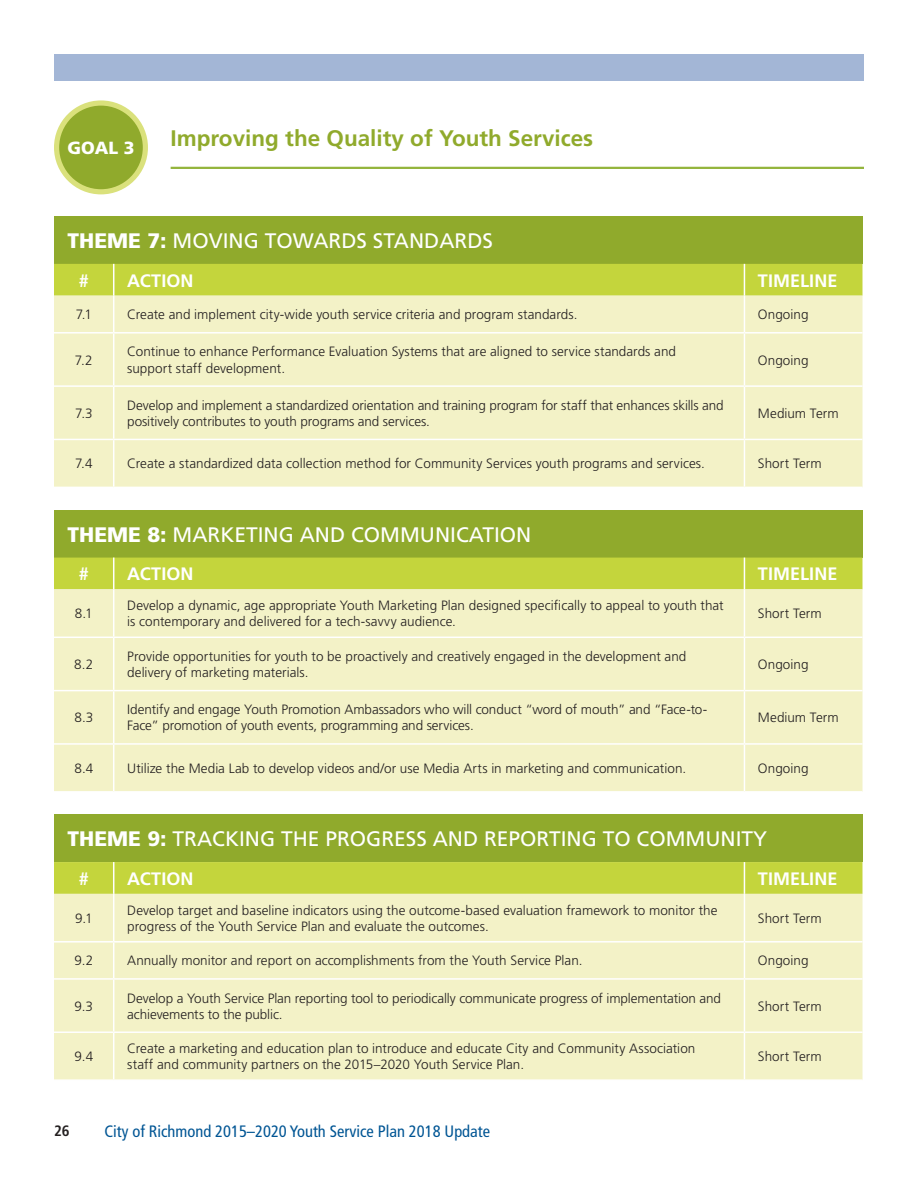
<style>
.page{position:relative;width:918px;height:1188px;background:#fff}
.page>*{position:absolute;margin:0;border:0;box-sizing:border-box;transform-origin:0 0}
.Appenidx_B_-_Goal_3{font:700 22.5px "Frutiger LT Std";color:#90aa2c}
.Table_Heading{font:21px "Frutiger LT Std";color:#fff}
.Table_Subheading{font:700 18px "Frutiger LT Std";letter-spacing:.005em;color:#fff}
.Goal_Number{font:900 17.55px "Frutiger LT Std";color:#fff}
.t1{font:condensed 16.5px "Frutiger LT Std";color:#005594}
.t2{font:700 condensed 15px "Frutiger LT Std";color:#231f20}
.Table_Body{font:300 13.5px/16.2px "Frutiger LT Std";color:#231f20}
.s1{font-weight:900}
</style>
<div class="page">
<div style="left:57px;top:103px;width:88px;height:89px;background:#90aa2c;border-radius:50%"></div>
<div style="left:54px;top:100px;width:94px;height:94px;border:5px solid #dae17c;border-radius:50%"></div>
<hr style="left:171px;top:167px;width:693px;height:2px;background:#94b53d">
<div style="left:54px;top:217px;width:808px;height:47px;background:#90aa2c"></div>
<div style="left:54px;top:264px;width:808px;height:32px;background:#c4d53c"></div>
<div style="left:54px;top:296px;width:808px;height:191px;background:#f3f2c7"></div>
<hr style="left:113px;top:264px;width:1px;height:32px;background:#fff">
<hr style="left:744px;top:264px;width:1px;height:32px;background:#fff">
<hr style="left:113px;top:296px;width:1px;height:36px;background:#fff">
<hr style="left:744px;top:296px;width:1px;height:36px;background:#fff">
<hr style="left:54px;top:332px;width:60px;height:2px;background:#fff">
<hr style="left:114px;top:332px;width:630px;height:2px;background:#fff">
<hr style="left:113px;top:334px;width:1px;height:51px;background:#fff">
<hr style="left:744px;top:332px;width:118px;height:2px;background:#fff">
<hr style="left:744px;top:334px;width:1px;height:51px;background:#fff">
<hr style="left:54px;top:385px;width:60px;height:2px;background:#fff">
<hr style="left:114px;top:385px;width:630px;height:2px;background:#fff">
<hr style="left:113px;top:387px;width:1px;height:52px;background:#fff">
<hr style="left:744px;top:385px;width:118px;height:2px;background:#fff">
<hr style="left:744px;top:387px;width:1px;height:52px;background:#fff">
<hr style="left:54px;top:439px;width:60px;height:1px;background:#fff">
<hr style="left:114px;top:439px;width:630px;height:1px;background:#fff">
<hr style="left:113px;top:440px;width:1px;height:47px;background:#fff">
<hr style="left:744px;top:439px;width:118px;height:1px;background:#fff">
<hr style="left:744px;top:440px;width:1px;height:47px;background:#fff">
<div style="left:54px;top:510px;width:808px;height:48px;background:#90aa2c"></div>
<div style="left:54px;top:558px;width:808px;height:31px;background:#c4d53c"></div>
<div style="left:54px;top:589px;width:808px;height:202px;background:#f3f2c7"></div>
<hr style="left:113px;top:558px;width:1px;height:31px;background:#fff">
<hr style="left:744px;top:558px;width:1px;height:31px;background:#fff">
<hr style="left:113px;top:589px;width:1px;height:48px;background:#fff">
<hr style="left:744px;top:589px;width:1px;height:48px;background:#fff">
<hr style="left:54px;top:637px;width:60px;height:1px;background:#fff">
<hr style="left:114px;top:637px;width:630px;height:1px;background:#fff">
<hr style="left:113px;top:638px;width:1px;height:52px;background:#fff">
<hr style="left:744px;top:637px;width:118px;height:1px;background:#fff">
<hr style="left:744px;top:638px;width:1px;height:52px;background:#fff">
<hr style="left:54px;top:690px;width:60px;height:1px;background:#fff">
<hr style="left:114px;top:690px;width:630px;height:1px;background:#fff">
<hr style="left:113px;top:691px;width:1px;height:52px;background:#fff">
<hr style="left:744px;top:690px;width:118px;height:1px;background:#fff">
<hr style="left:744px;top:691px;width:1px;height:52px;background:#fff">
<hr style="left:54px;top:743px;width:60px;height:2px;background:#fff">
<hr style="left:114px;top:743px;width:630px;height:2px;background:#fff">
<hr style="left:113px;top:745px;width:1px;height:46px;background:#fff">
<hr style="left:744px;top:743px;width:118px;height:2px;background:#fff">
<hr style="left:744px;top:745px;width:1px;height:46px;background:#fff">
<div style="left:54px;top:815px;width:808px;height:47px;background:#90aa2c"></div>
<div style="left:54px;top:862px;width:808px;height:32px;background:#c4d53c"></div>
<div style="left:54px;top:894px;width:808px;height:185px;background:#f3f2c7"></div>
<hr style="left:113px;top:862px;width:1px;height:32px;background:#fff">
<hr style="left:744px;top:862px;width:1px;height:32px;background:#fff">
<hr style="left:113px;top:894px;width:1px;height:47px;background:#fff">
<hr style="left:744px;top:894px;width:1px;height:47px;background:#fff">
<hr style="left:54px;top:941px;width:60px;height:2px;background:#fff">
<hr style="left:114px;top:941px;width:630px;height:2px;background:#fff">
<hr style="left:113px;top:943px;width:1px;height:35px;background:#fff">
<hr style="left:744px;top:941px;width:118px;height:2px;background:#fff">
<hr style="left:744px;top:943px;width:1px;height:35px;background:#fff">
<hr style="left:54px;top:978px;width:60px;height:2px;background:#fff">
<hr style="left:114px;top:978px;width:630px;height:2px;background:#fff">
<hr style="left:113px;top:980px;width:1px;height:51px;background:#fff">
<hr style="left:744px;top:978px;width:118px;height:2px;background:#fff">
<hr style="left:744px;top:980px;width:1px;height:51px;background:#fff">
<hr style="left:54px;top:1031px;width:60px;height:2px;background:#fff">
<hr style="left:114px;top:1031px;width:630px;height:2px;background:#fff">
<hr style="left:113px;top:1033px;width:1px;height:46px;background:#fff">
<hr style="left:744px;top:1031px;width:118px;height:2px;background:#fff">
<hr style="left:744px;top:1033px;width:1px;height:46px;background:#fff">
<div style="left:54px;top:54px;width:810px;height:27px;background:#a3b6d6"></div>
<p class="Goal_Number" style="left:67px;top:137px;width:69px">GOAL 3</p>
<p class="Appenidx_B_-_Goal_3" style="left:171px;top:125px;width:424px">Improving the Quality of Youth Services</p>
<p class="Table_Heading" style="left:68px;top:228px;width:427px"><span class="s1">THEME 7:</span> MOVING TOWARDS STANDARDS</p>
<p class="Table_Subheading" style="left:79px;top:270px;width:12px">#</p>
<p class="Table_Subheading" style="left:127px;top:270px;width:68px">ACTION</p>
<p class="Table_Subheading" style="left:758px;top:270px;width:81px">TIMELINE</p>
<p class="Table_Body" style="left:76px;top:307px;width:18px">7.1</p>
<p class="Table_Body" style="left:127px;top:307px;width:452px">Create and implement city-wide youth service criteria and program standards.</p>
<p class="Table_Body" style="left:758px;top:307px;width:52px">Ongoing</p>
<p class="Table_Body" style="left:75px;top:352px;width:19px">7.2</p>
<p class="Table_Body" style="left:127px;top:344px;width:550px">Continue to enhance Performance Evaluation Systems that are aligned to service standards and support staff development.</p>
<p class="Table_Body" style="left:758px;top:352px;width:52px">Ongoing</p>
<p class="Table_Body" style="left:75px;top:405px;width:19px">7.3</p>
<p class="Table_Body" style="left:127px;top:397px;width:598px">Develop and implement a standardized orientation and training program for staff that enhances skills and positively contributes to youth programs and services.</p>
<p class="Table_Body" style="left:758px;top:405px;width:82px">Medium Term</p>
<p class="Table_Body" style="left:75px;top:456px;width:19px">7.4</p>
<p class="Table_Body" style="left:127px;top:456px;width:579px">Create a standardized data collection method for Community Services youth programs and services.</p>
<p class="Table_Body" style="left:758px;top:456px;width:65px">Short Term</p>
<p class="Table_Heading" style="left:68px;top:522px;width:465px"><span class="s1">THEME 8:</span> MARKETING AND COMMUNICATION</p>
<p class="Table_Subheading" style="left:79px;top:563px;width:12px">#</p>
<p class="Table_Subheading" style="left:127px;top:563px;width:68px">ACTION</p>
<p class="Table_Subheading" style="left:758px;top:563px;width:81px">TIMELINE</p>
<p class="Table_Body" style="left:75px;top:606px;width:19px">8.1</p>
<p class="Table_Body" style="left:127px;top:598px;width:598px">Develop a dynamic, age appropriate Youth Marketing Plan designed specifically to appeal to youth that is contemporary and delivered for a tech-savvy audience.</p>
<p class="Table_Body" style="left:758px;top:606px;width:65px">Short Term</p>
<p class="Table_Body" style="left:74px;top:656px;width:21px">8.2</p>
<p class="Table_Body" style="left:127px;top:648px;width:561px">Provide opportunities for youth to be proactively and creatively engaged in the development and delivery of marketing materials.</p>
<p class="Table_Body" style="left:758px;top:656px;width:52px">Ongoing</p>
<p class="Table_Body" style="left:74px;top:710px;width:20px">8.3</p>
<p class="Table_Body" style="left:127px;top:702px;width:582px">Identify and engage Youth Promotion Ambassadors who will conduct “word of mouth” and “Face-to-<br>Face” promotion of youth events, programming and services.</p>
<p class="Table_Body" style="left:758px;top:710px;width:82px">Medium Term</p>
<p class="Table_Body" style="left:74px;top:760px;width:21px">8.4</p>
<p class="Table_Body" style="left:127px;top:760px;width:561px">Utilize the Media Lab to develop videos and/or use Media Arts in marketing and communication.</p>
<p class="Table_Body" style="left:758px;top:760px;width:52px">Ongoing</p>
<p class="Table_Heading" style="left:68px;top:827px;width:701px"><span class="s1">THEME 9:</span> TRACKING THE PROGRESS AND REPORTING TO COMMUNITY</p>
<p class="Table_Subheading" style="left:79px;top:868px;width:12px">#</p>
<p class="Table_Subheading" style="left:127px;top:868px;width:68px">ACTION</p>
<p class="Table_Subheading" style="left:758px;top:868px;width:81px">TIMELINE</p>
<p class="Table_Body" style="left:75px;top:910px;width:19px">9.1</p>
<p class="Table_Body" style="left:127px;top:902px;width:592px">Develop target and baseline indicators using the outcome-based evaluation framework to monitor the progress of the Youth Service Plan and evaluate the outcomes.</p>
<p class="Table_Body" style="left:758px;top:910px;width:65px">Short Term</p>
<p class="Table_Body" style="left:74px;top:953px;width:20px">9.2</p>
<p class="Table_Body" style="left:127px;top:953px;width:457px">Annually monitor and report on accomplishments from the Youth Service Plan.</p>
<p class="Table_Body" style="left:758px;top:953px;width:52px">Ongoing</p>
<p class="Table_Body" style="left:75px;top:998px;width:20px">9.3</p>
<p class="Table_Body" style="left:127px;top:990px;width:595px">Develop a Youth Service Plan reporting tool to periodically communicate progress of implementation and achievements to the public.</p>
<p class="Table_Body" style="left:758px;top:998px;width:65px">Short Term</p>
<p class="Table_Body" style="left:75px;top:1049px;width:20px">9.4</p>
<p class="Table_Body" style="left:127px;top:1041px;width:570px">Create a marketing and education plan to introduce and educate City and Community Association staff and community partners on the 2015–2020 Youth Service Plan.</p>
<p class="Table_Body" style="left:758px;top:1049px;width:65px">Short Term</p>
<p class="t2" style="left:54px;top:1122px;width:17px">26</p>
<p class="t1" style="left:104px;top:1121px;width:387px">City of Richmond 2015–2020 Youth Service Plan 2018 Update</p>
</div>
